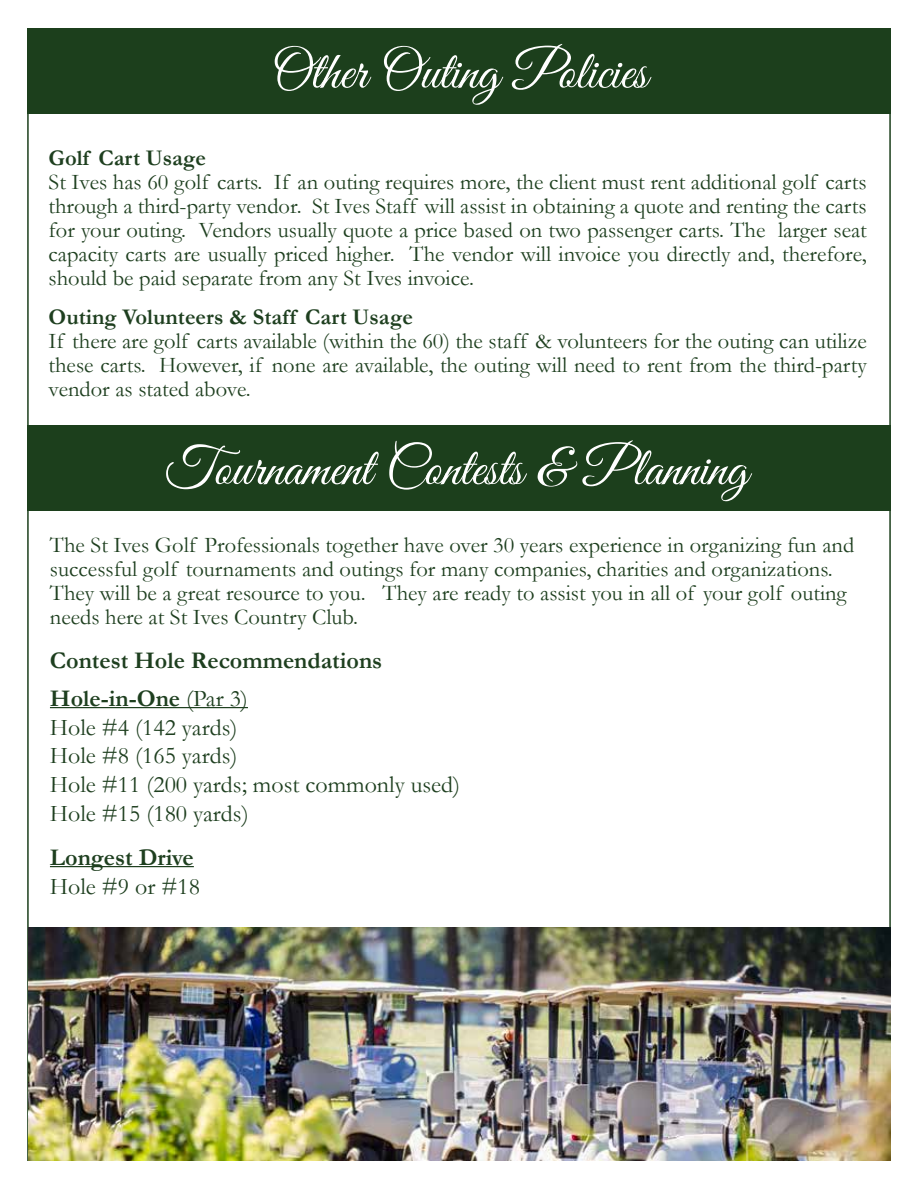
<style>
.page{position:relative;width:918px;height:1188px;background:#fff}
.page>*{position:absolute;margin:0;border:0;box-sizing:border-box;transform-origin:0 0}
.t1{font:54px "Great Vibes";color:#fff}
.t2{font:24px/28.8px "Garamond";color:#1e3f1f}
.t3{font:700 24px/37.8px "Garamond";color:#1e3f1f}
.t4{font:22.5px/24px "Garamond";color:#1e3f1f;text-align:justify}
.t5{font:700 22.5px "Garamond";color:#1e3f1f}
.s1{font-weight:400}
</style>
<div class="page">
<div style="left:28px;top:425px;width:863px;height:86px;background:#1c3f1c"></div>
<div style="left:27px;top:28px;width:864px;height:86px;background:#1c3f1c"></div>
<hr style="left:50px;top:707px;width:198px;height:1px;background:#1e3f1f">
<hr style="left:50px;top:866px;width:144px;height:1px;background:#1e3f1f">
<img style="left:29px;top:928px;width:862px;height:233px">
<h1 class="t1" style="left:272px;top:42px;width:377px">Other Outing Policies</h1>
<p class="t5" style="left:49px;top:142px;width:159px">Golf Cart Usage</p>
<p class="t4" style="left:49px;top:169px;width:820px">St Ives has 60 golf carts. If an outing requires more, the client must rent additional golf carts through a third-party vendor. St Ives Staff will assist in obtaining a quote and renting the carts for your outing. Vendors usually quote a price based on two passenger carts. The larger seat capacity carts are usually priced higher. The vendor will invoice you directly and, therefore, should be paid separate from any St Ives invoice.</p>
<p class="t5" style="left:49px;top:302px;width:366px">Outing Volunteers &amp; Staff Cart Usage</p>
<p class="t4" style="left:49px;top:328px;width:820px">If there are golf carts available (within the 60) the staff &amp; volunteers for the outing can utilize these carts. However, if none are available, the outing will need to rent from the third-party vendor as stated above.</p>
<h1 class="t1" style="left:165px;top:438px;width:585px">Tournament Contests &amp; Planning</h1>
<p class="t4" style="left:50px;top:532px;width:806px;text-align:left">The St Ives Golf Professionals together have over 30 years experience in organizing fun and successful golf tournaments and outings for many companies, charities and organizations.<br>They will be a great resource to you. They are ready to assist you in all of your golf outing needs here at St Ives Country Club.</p>
<p class="t3" style="left:50px;top:642px;width:334px">Contest Hole Recommendations<br>Hole-in-One <span class="s1">(Par 3)</span></p>
<p class="t2" style="left:50px;top:712px;width:412px">Hole #4 (142 yards)<br>Hole #8 (165 yards)<br>Hole #11 (200 yards; most commonly used)<br>Hole #15 (180 yards)</p>
<p class="t3" style="left:50px;top:838px;width:145px">Longest Drive</p>
<p class="t2" style="left:50px;top:871px;width:152px">Hole #9 or #18</p>
</div>
